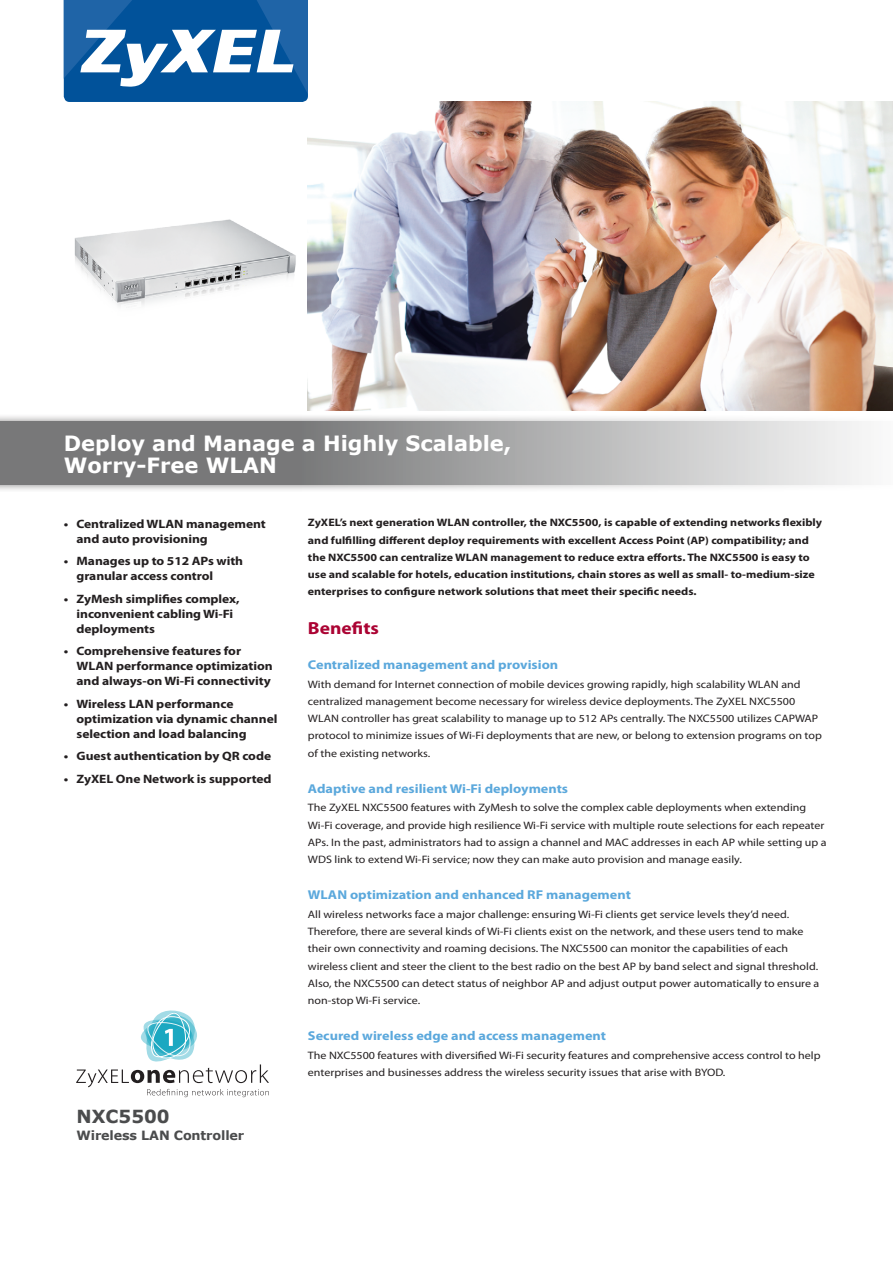
<style>
.page{position:relative;width:893px;height:1263px;background:#fff}
.page>*{position:absolute;margin:0;border:0;box-sizing:border-box;transform-origin:0 0}
.t1{font:700 21px/22.5px "Verdana";color:#fff}
.t2{font:700 18px "Verdana";color:#4b4c4d}
.t3{font:700 17.55px "Myriad Pro";color:#ab0333;scale:1.11 1}
.t4{font:700 12.9px "Myriad Pro";color:#5ba8dc;scale:1.11 1}
.t5{font:700 12.75px "Verdana";letter-spacing:-.01em;color:#4b4c4d}
.t6{font:700 12.15px/15px "Myriad Pro";letter-spacing:-.005em;color:#231f20;scale:1.11 1}
.t7{font:10.8px/17.2px "Myriad Pro";color:#231f20;scale:1.11 1}
.t8{font:700 10.8px/17.2px "Myriad Pro";color:#231f20;scale:1.11 1}
</style>
<div class="page">
<svg style="left:64px;top:0;width:244px;height:102px"></svg>
<div style="left:0;top:414px;width:893px;height:79px;background:#231f20;opacity:.65"></div>
<svg style="left:0;top:421px;width:893px;height:64px;background:#a4a4a5"></svg>
<svg style="left:76px;top:1010px;width:193px;height:87px"></svg>
<img style="left:308px;top:102px;width:585px;height:308px">
<img style="left:74px;top:219px;width:222px;height:87px">
<h1 class="t1" style="left:64px;top:431px;width:449px">Deploy and Manage a Highly Scalable,<br>Worry-Free WLAN</h1>
<p class="t6" style="left:77px;top:516px;width:172px;text-indent:-13px">• Centralized WLAN management and auto provisioning</p>
<p class="t6" style="left:77px;top:553px;width:152px;text-indent:-13px">• Manages up to 512 APs with granular access control</p>
<p class="t6" style="left:77px;top:591px;width:148px;text-indent:-13px">• ZyMesh simplifies complex, inconvenient cabling Wi-Fi deployments</p>
<p class="t6" style="left:77px;top:643px;width:178px;text-indent:-13px">• Comprehensive features for<br>WLAN performance optimization and always-on Wi-Fi connectivity</p>
<p class="t6" style="left:77px;top:696px;width:182px;text-indent:-13px">• Wireless LAN performance optimization via dynamic channel selection and load balancing</p>
<p class="t6" style="left:64px;top:748px;width:188px">• Guest authentication by QR code</p>
<p class="t6" style="left:64px;top:771px;width:189px">• ZyXEL One Network is supported</p>
<h2 class="t2" style="left:77px;top:1104px;width:95px">NXC5500</h2>
<p class="t5" style="left:77px;top:1126px;width:169px">Wireless LAN Controller</p>
<p class="t8" style="left:308px;top:514px;width:465px">ZyXEL’s next generation WLAN controller, the NXC5500, is capable of extending networks flexibly and fulfilling different deploy requirements with excellent Access Point (AP) compatibility; and the NXC5500 can centralize WLAN management to reduce extra efforts. The NXC5500 is easy to use and scalable for hotels, education institutions, chain stores as well as small- to-medium-size enterprises to configure network solutions that meet their specific needs.</p>
<h3 class="t3" style="left:308px;top:617px;width:65px">Benefits</h3>
<p class="t4" style="left:308px;top:656px;width:227px">Centralized management and provision</p>
<p class="t7" style="left:308px;top:675px;width:464px">With demand for Internet connection of mobile devices growing rapidly, high scalability WLAN and centralized management become necessary for wireless device deployments. The ZyXEL NXC5500<br>WLAN controller has great scalability to manage up to 512 APs centrally. The NXC5500 utilizes CAPWAP protocol to minimize issues of Wi-Fi deployments that are new, or belong to extension programs on top of the existing networks.</p>
<p class="t4" style="left:308px;top:780px;width:236px">Adaptive and resilient Wi-Fi deployments</p>
<p class="t7" style="left:308px;top:799px;width:469px">The ZyXEL NXC5500 features with ZyMesh to solve the complex cable deployments when extending Wi-Fi coverage, and provide high resilience Wi-Fi service with multiple route selections for each repeater APs. In the past, administrators had to assign a channel and MAC addresses in each AP while setting up a WDS link to extend Wi-Fi service; now they can make auto provision and manage easily.</p>
<p class="t4" style="left:308px;top:886px;width:292px">WLAN optimization and enhanced RF management</p>
<p class="t7" style="left:308px;top:905px;width:462px">All wireless networks face a major challenge: ensuring Wi-Fi clients get service levels they’d need.<br>Therefore, there are several kinds of Wi-Fi clients exist on the network, and these users tend to make their own connectivity and roaming decisions. The NXC5500 can monitor the capabilities of each wireless client and steer the client to the best radio on the best AP by band select and signal threshold.<br>Also, the NXC5500 can detect status of neighbor AP and adjust output power automatically to ensure a non-stop Wi-Fi service.</p>
<p class="t4" style="left:308px;top:1027px;width:270px">Secured wireless edge and access management</p>
<p class="t7" style="left:308px;top:1046px;width:463px">The NXC5500 features with diversified Wi-Fi security features and comprehensive access control to help enterprises and businesses address the wireless security issues that arise with BYOD.</p>
</div>
